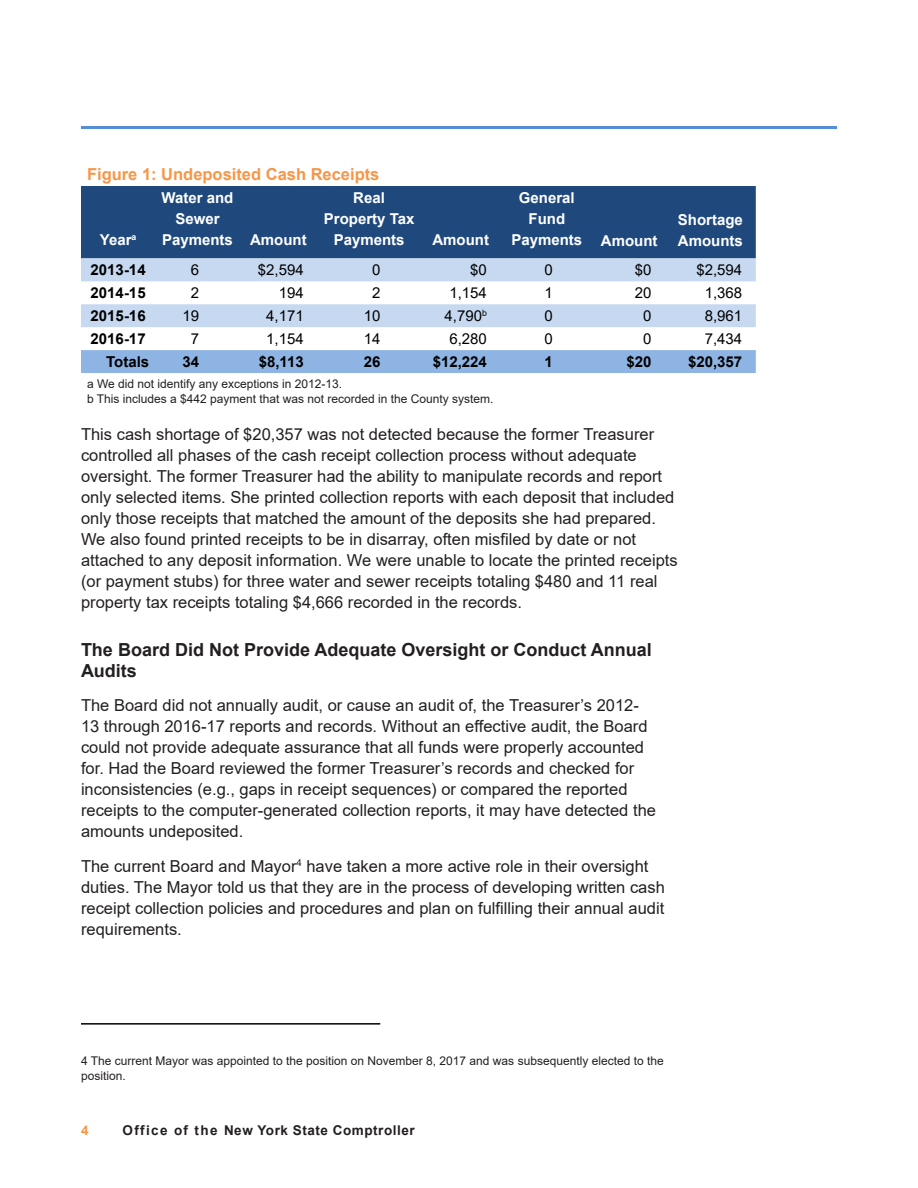
<style>
.page{position:relative;width:918px;height:1188px;background:#fff}
.page>*{position:absolute;margin:0;border:0;box-sizing:border-box;transform-origin:0 0}
.Small_Subhead{font:700 18px/21px "Arial";color:#231f20}
.Body_Text{font:16.5px/21px "Arial";color:#231f20}
._7_Figures{font:700 16.5px "Arial";color:#f79646}
._7_Figures-2{font:700 15px/21px "Arial";color:#fff;text-align:center}
._7_Figures-3{font:15px "Arial";color:#000}
._7_Figures-4{font:700 15px "Arial";color:#000}
.t1{font:700 13.5px "Arial";letter-spacing:.04em;color:#231f20}
.t2{font:700 13.5px "Arial";color:#f79646}
.Footnotes{font:12px/15px "Arial";color:#231f20}
</style>
<div class="page">
<hr style="left:81px;top:126px;width:756px;height:3px;background:#558ed5">
<div style="left:81px;top:186px;width:675px;height:72px;background:#1f497d"></div>
<svg style="left:81px;top:258px;width:675px;height:69px;fill:#c6d9f1"></svg>
<div style="left:81px;top:350px;width:675px;height:23px;background:#8eb4e3"></div>
<div style="left:589px;top:207px;width:81px;height:45px;background:#1f497d"></div>
<div style="left:667px;top:209px;width:87px;height:43px;background:#1f497d"></div>
<hr style="left:81px;top:1023px;width:299px;height:2px;background:#000">
<p class="_7_Figures" style="left:87px;top:163px;width:294px">Figure 1: Undeposited Cash Receipts</p>
<p class="_7_Figures-2" style="left:100px;top:229px;width:38px">Year<sup>a</sup></p>
<p class="_7_Figures-2" style="left:161px;top:187px;width:73px">Water and<br>Sewer<br>Payments</p>
<p class="_7_Figures-2" style="left:250px;top:229px;width:58px">Amount</p>
<p class="_7_Figures-2" style="left:324px;top:187px;width:92px">Real<br>Property Tax<br>Payments</p>
<p class="_7_Figures-2" style="left:432px;top:229px;width:58px">Amount</p>
<p class="_7_Figures-2" style="left:511px;top:187px;width:72px">General<br>Fund<br>Payments</p>
<p class="_7_Figures-2" style="left:601px;top:231px;width:58px">Amount</p>
<p class="_7_Figures-2" style="left:678px;top:210px;width:67px;text-align:left">Shortage<br>Amounts</p>
<p class="_7_Figures-4" style="left:91px;top:260px;width:57px">2013-14</p>
<p class="_7_Figures-3" style="left:191px;top:260px;width:10px">6</p>
<p class="_7_Figures-3" style="left:258px;top:260px;width:47px">$2,594</p>
<p class="_7_Figures-3" style="left:372px;top:260px;width:10px">0</p>
<p class="_7_Figures-3" style="left:470px;top:260px;width:18px">$0</p>
<p class="_7_Figures-3" style="left:544px;top:260px;width:10px">0</p>
<p class="_7_Figures-3" style="left:635px;top:260px;width:18px">$0</p>
<p class="_7_Figures-3" style="left:696px;top:260px;width:47px">$2,594</p>
<p class="_7_Figures-4" style="left:91px;top:282px;width:57px">2014-15</p>
<p class="_7_Figures-3" style="left:191px;top:283px;width:10px">2</p>
<p class="_7_Figures-3" style="left:279px;top:283px;width:27px">194</p>
<p class="_7_Figures-3" style="left:372px;top:283px;width:10px">2</p>
<p class="_7_Figures-3" style="left:449px;top:283px;width:39px">1,154</p>
<p class="_7_Figures-3" style="left:544px;top:283px;width:10px">1</p>
<p class="_7_Figures-3" style="left:635px;top:283px;width:18px">20</p>
<p class="_7_Figures-3" style="left:705px;top:283px;width:39px">1,368</p>
<p class="_7_Figures-4" style="left:91px;top:305px;width:57px">2015-16</p>
<p class="_7_Figures-3" style="left:182px;top:306px;width:18px">19</p>
<p class="_7_Figures-3" style="left:266px;top:306px;width:39px">4,171</p>
<p class="_7_Figures-3" style="left:364px;top:306px;width:18px">10</p>
<p class="_7_Figures-3" style="left:444px;top:306px;width:44px">4,790<sup>b</sup></p>
<p class="_7_Figures-3" style="left:544px;top:306px;width:10px">0</p>
<p class="_7_Figures-3" style="left:643px;top:306px;width:10px">0</p>
<p class="_7_Figures-3" style="left:705px;top:306px;width:39px">8,961</p>
<p class="_7_Figures-4" style="left:91px;top:328px;width:57px">2016-17</p>
<p class="_7_Figures-3" style="left:191px;top:329px;width:10px">7</p>
<p class="_7_Figures-3" style="left:266px;top:329px;width:39px">1,154</p>
<p class="_7_Figures-3" style="left:364px;top:329px;width:18px">14</p>
<p class="_7_Figures-3" style="left:449px;top:329px;width:39px">6,280</p>
<p class="_7_Figures-3" style="left:544px;top:329px;width:10px">0</p>
<p class="_7_Figures-3" style="left:643px;top:329px;width:10px">0</p>
<p class="_7_Figures-3" style="left:705px;top:329px;width:39px">7,434</p>
<p class="_7_Figures-4" style="left:106px;top:351px;width:45px">Totals</p>
<p class="_7_Figures-4" style="left:182px;top:351px;width:18px">34</p>
<p class="_7_Figures-4" style="left:259px;top:351px;width:47px">$8,113</p>
<p class="_7_Figures-4" style="left:364px;top:351px;width:18px">26</p>
<p class="_7_Figures-4" style="left:433px;top:351px;width:56px">$12,224</p>
<p class="_7_Figures-4" style="left:544px;top:351px;width:10px">1</p>
<p class="_7_Figures-4" style="left:627px;top:351px;width:27px">$20</p>
<p class="_7_Figures-4" style="left:688px;top:351px;width:56px">$20,357</p>
<p class="Footnotes" style="left:87px;top:376px;width:408px">a We did not identify any exceptions in 2012-13.<br>b This includes a $442 payment that was not recorded in the County system.</p>
<p class="Body_Text" style="left:81px;top:423px;width:598px">This cash shortage of $20,357 was not detected because the former Treasurer controlled all phases of the cash receipt collection process without adequate oversight. The former Treasurer had the ability to manipulate records and report only selected items. She printed collection reports with each deposit that included only those receipts that matched the amount of the deposits she had prepared.<br>We also found printed receipts to be in disarray, often misfiled by date or not attached to any deposit information. We were unable to locate the printed receipts (or payment stubs) for three water and sewer receipts totaling $480 and 11 real property tax receipts totaling $4,666 recorded in the records.</p>
<p class="Small_Subhead" style="left:81px;top:639px;width:572px">The Board Did Not Provide Adequate Oversight or Conduct Annual<br>Audits</p>
<p class="Body_Text" style="left:81px;top:695px;width:577px">The Board did not annually audit, or cause an audit of, the Treasurer’s 2012- 13 through 2016-17 reports and records. Without an effective audit, the Board could not provide adequate assurance that all funds were properly accounted for. Had the Board reviewed the former Treasurer’s records and checked for inconsistencies (e.g., gaps in receipt sequences) or compared the reported receipts to the computer-generated collection reports, it may have detected the amounts undeposited.</p>
<p class="Body_Text" style="left:81px;top:855px;width:585px">The current Board and Mayor<sup>4</sup> have taken a more active role in their oversight duties. The Mayor told us that they are in the process of developing written cash receipt collection policies and procedures and plan on fulfilling their annual audit requirements.</p>
<p class="Footnotes" style="left:81px;top:1053px;width:584px">4 The current Mayor was appointed to the position on November 8, 2017 and was subsequently elected to the position.</p>
<p class="t2" style="left:81px;top:1121px;width:9px">4</p>
<p class="t1" style="left:123px;top:1121px;width:294px">Office of the New York State Comptroller</p>
</div>
